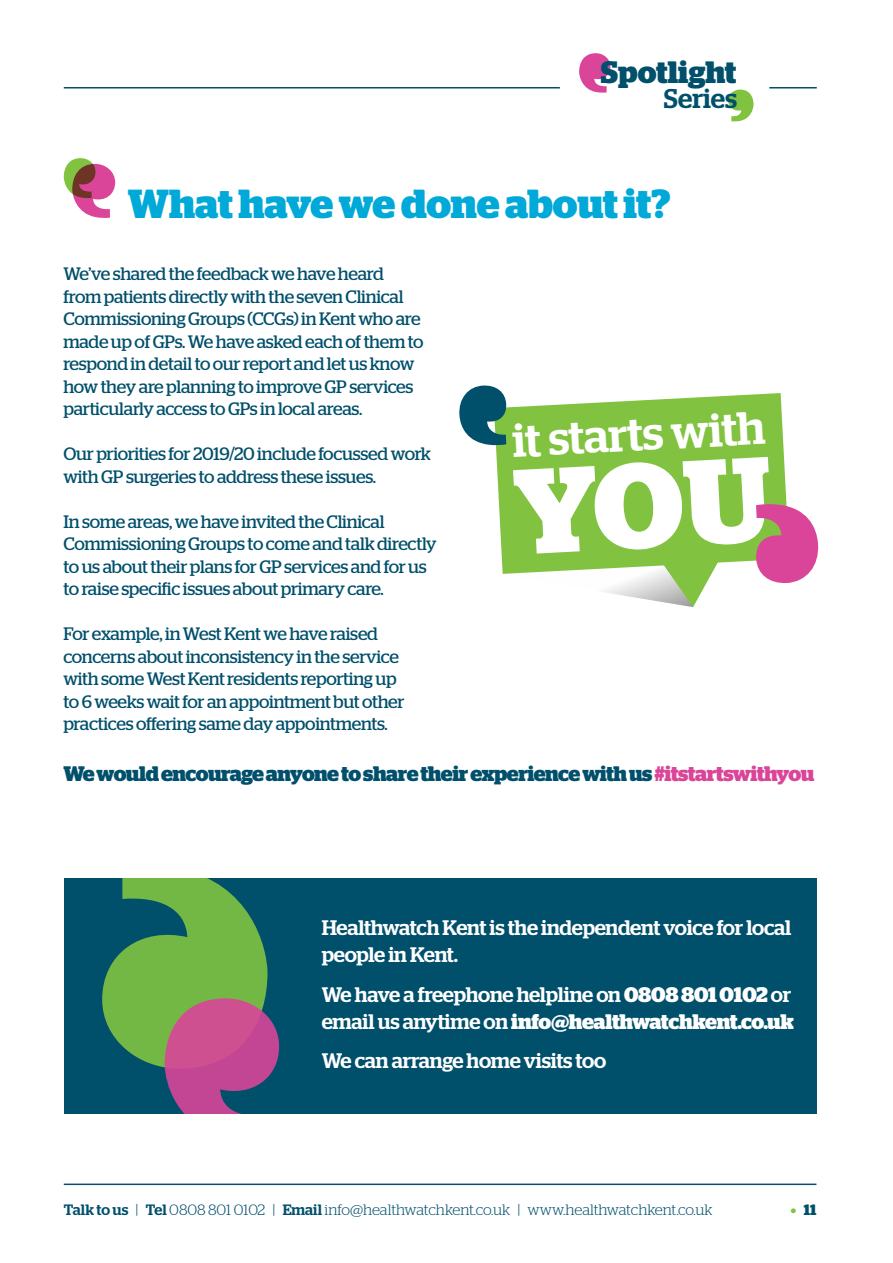
<style>
.page{position:relative;width:893px;height:1263px;background:#fff}
.page>*{position:absolute;margin:0;border:0;box-sizing:border-box;transform-origin:0 0}
.t1{font:500 46.35px "Stag";color:#fff}
.t2{font:700 40.5px "Stag";letter-spacing:-.01em;color:#00a9d8}
.t3{font:700 30.9px "Stag";color:#004f6b}
.t4{font:500 27px "Stag";color:#004f6b}
.t5{font:500 21px/27px "Stag";letter-spacing:-.015em;color:#fff}
.t6{font:700 21px "Stag";letter-spacing:-.025em;color:#004f6b}
.t7{font:18px/22.5px "Stag";letter-spacing:-.015em;color:#004f6b}
.t8{font:300 15px "Stag";color:#004f6b}
.t9{font:700 15px "Stag";color:#004f6b}
.s1{color:#da4599}
.s2{font-weight:700}
.s3{font-weight:500}
.s4{color:#81c340}
</style>
<div class="page">
<hr style="left:64px;top:87px;width:496px;height:2px;background:#004f6b">
<hr style="left:64px;top:1183px;width:752px;height:2px;background:#004f6b">
<svg style="left:728px;top:90px;width:25px;height:32px"></svg>
<svg style="left:579px;top:53px;width:31px;height:40px"></svg>
<hr style="left:769px;top:87px;width:48px;height:2px;background:#004f6b">
<svg style="left:64px;top:158px;width:51px;height:60px"></svg>
<div style="left:64px;top:878px;width:752px;height:236px;background:#004f6b"></div>
<svg style="left:102px;top:878px;width:177px;height:236px"></svg>
<svg style="left:459px;top:385px;width:360px;height:222px"></svg>
<h3 class="t3" style="left:601px;top:55px;width:137px">Spotlight</h3>
<h3 class="t4" style="left:664px;top:83px;width:75px">Series</h3>
<h2 class="t2" style="left:128px;top:180px;width:544px">What have we done about it?</h2>
<p class="t7" style="left:63px;top:262px;width:362px">We’ve shared the feedback we have heard from patients directly with the seven Clinical Commissioning Groups (CCGs) in Kent who are made up of GPs. We have asked each of them to respond in detail to our report and let us know how they are planning to improve GP services particularly access to GPs in local areas.</p>
<p class="t7" style="left:63px;top:442px;width:369px">Our priorities for 2019/20 include focussed work with GP surgeries to address these issues.</p>
<p class="t7" style="left:63px;top:510px;width:375px">In some areas, we have invited the Clinical Commissioning Groups to come and talk directly to us about their plans for GP services and for us to raise specific issues about primary care.</p>
<p class="t7" style="left:63px;top:622px;width:343px">For example, in West Kent we have raised concerns about inconsistency in the service with some West Kent residents reporting up to 6 weeks wait for an appointment but other practices offering same day appointments.</p>
<h1 class="t1" style="left:511px;top:414px;width:254px;rotate:-3deg">it starts with</h1>
<p class="t6" style="left:63px;top:762px;width:752px">We would encourage anyone to share their experience with us <span class="s1">#itstartswithyou</span></p>
<p class="t5" style="left:322px;top:914px;width:471px">Healthwatch Kent is the independent voice for local people in Kent.</p>
<p class="t5" style="left:322px;top:980px;width:474px">We have a freephone helpline on <span class="s2">0808 801 0102</span> or email us anytime on <span class="s2">info@healthwatchkent.co.uk</span></p>
<p class="t5" style="left:322px;top:1047px;width:286px">We can arrange home visits too</p>
<p class="t8" style="left:64px;top:1202px;width:650px"><span class="s3">Talk to us</span> | <span class="s3">Tel</span> 0808 801 0102 | <span class="s3">Email</span> info@healthwatchkent.co.uk | www.healthwatchkent.co.uk</p>
<p class="t9" style="left:791px;top:1201px;width:27px"><span class="s4">•</span> 11</p>
</div>
